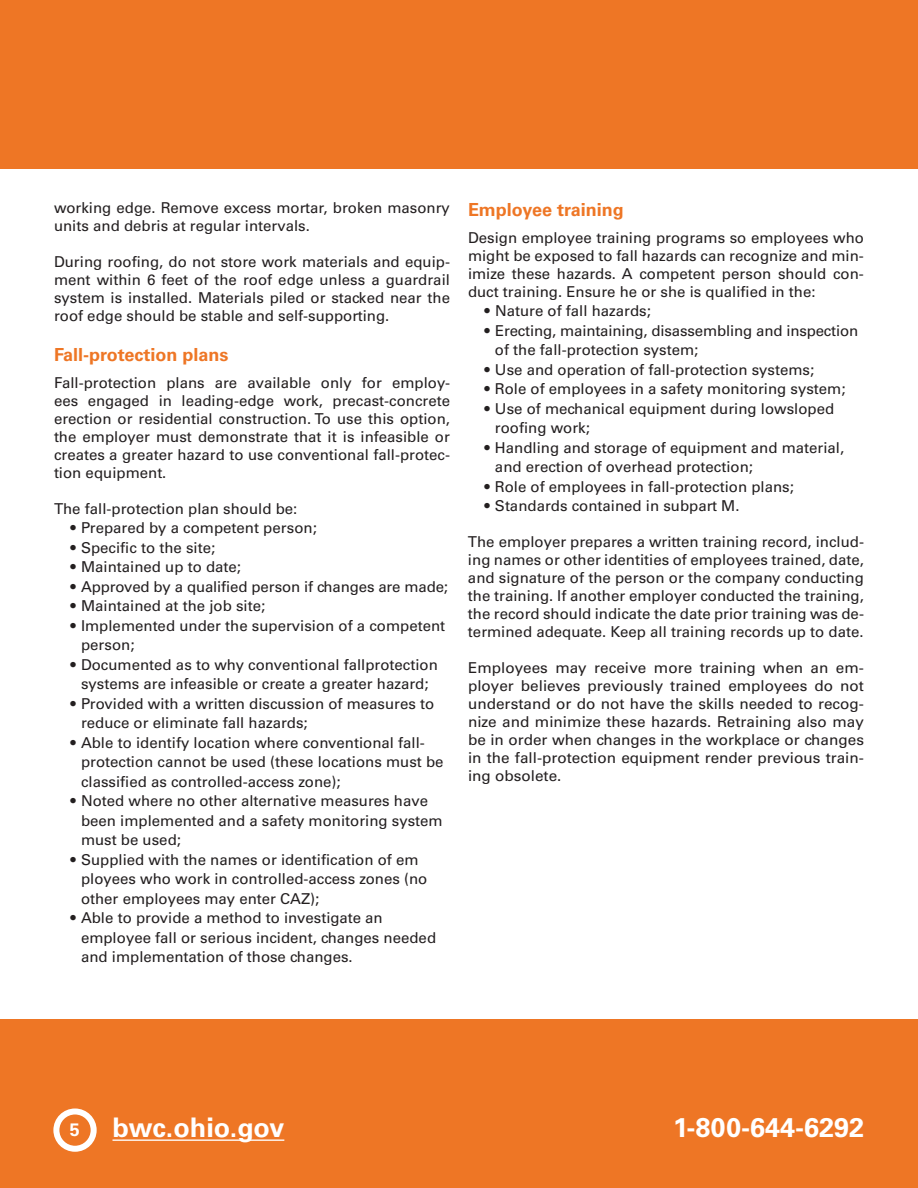
<style>
.page{position:relative;width:918px;height:1188px;background:#fff}
.page>*{position:absolute;margin:0;border:0;box-sizing:border-box;transform-origin:0 0}
.t1{font:700 27px "Univers LT Std";color:#fff}
.t2{font:700 18px "Univers LT Std";color:#ee7625}
.t3{font:15px/18px "Univers LT Std";color:#231f20}
.s1{font-size:18px}
</style>
<div class="page">
<div style="left:0;top:1020px;width:918px;height:168px;background:#ee7625"></div>
<div style="left:53px;top:1108px;width:44px;height:44px;border:6px solid #fff;border-radius:50%"></div>
<hr style="left:112px;top:1139px;width:172px;height:2px;background:#fff">
<div style="left:0;top:0;width:918px;height:168px;background:#ee7625"></div>
<p class="t3" style="left:54px;top:199px;width:397px">working edge. Remove excess mortar, broken masonry units and debris at regular intervals.</p>
<p class="t3" style="left:54px;top:253px;width:398px;text-align:justify">During roofing, do not store work materials and equip&shy;ment within 6 feet of the roof edge unless a guardrail system is installed. Materials piled or stacked near the roof edge should be stable and self-supporting.</p>
<p class="t2" style="left:54px;top:344px;width:176px">Fall-protection plans</p>
<p class="t3" style="left:54px;top:374px;width:398px;text-align:justify">Fall-protection plans are available only for employ&shy;ees engaged in leading-edge work, precast-concrete erection or residential construction. To use this option, the employer must demonstrate that it is infeasible or creates a greater hazard to use conventional fall-protec&shy;tion equipment.</p>
<p class="t3" style="left:54px;top:500px;width:245px">The fall-protection plan should be:</p>
<p class="t3" style="left:70px;top:519px;width:248px">• Prepared by a competent person;</p>
<p class="t3" style="left:70px;top:539px;width:146px">• Specific to the site;</p>
<p class="t3" style="left:70px;top:558px;width:172px">• Maintained up to date;</p>
<p class="t3" style="left:70px;top:578px;width:379px">• Approved by a qualified person if changes are made;</p>
<p class="t3" style="left:70px;top:597px;width:196px">• Maintained at the job site;</p>
<p class="t3" style="left:81px;top:616px;width:366px;line-height:19.5px;text-indent:-10px">• Implemented under the supervision of a competent person;</p>
<p class="t3" style="left:70px;top:655px;width:369px;line-height:19.5px;text-align:center">• Documented as to why conventional fallprotection systems are infeasible or create a greater hazard;</p>
<p class="t3" style="left:81px;top:694px;width:355px;line-height:19.5px;text-indent:-10px">• Provided with a written discussion of measures to reduce or eliminate fall hazards;</p>
<p class="t3" style="left:81px;top:733px;width:364px;line-height:19.5px;text-indent:-10px">• Able to identify location where conventional fall&shy;protection cannot be used (these locations must be classified as controlled-access zone);</p>
<p class="t3" style="left:81px;top:791px;width:363px;line-height:19.5px;text-indent:-10px">• Noted where no other alternative measures have been implemented and a safety monitoring system must be used;</p>
<p class="t3" style="left:81px;top:850px;width:348px;line-height:19.5px;text-indent:-10px">• Supplied with the names or identification of em ployees who work in controlled-access zones (no other employees may enter CAZ);</p>
<p class="t3" style="left:81px;top:908px;width:357px;line-height:19.5px;text-indent:-10px">• Able to provide a method to investigate an employee fall or serious incident, changes needed and implementation of those changes.</p>
<p class="t2" style="left:468px;top:199px;width:157px">Employee training</p>
<p class="t3" style="left:468px;top:228px;width:397px;text-align:justify">Design employee training programs so employees who might be exposed to fall hazards can recognize and min&shy;imize these hazards. A competent person should con&shy;duct training. Ensure he or she is qualified in the:</p>
<p class="t3" style="left:484px;top:302px;width:168px">• Nature of fall hazards;</p>
<p class="t3" style="left:495px;top:321px;width:365px;line-height:19.5px;text-indent:-10px">• Erecting, maintaining, disassembling and inspection of the fall-protection system;</p>
<p class="t3" style="left:484px;top:360px;width:331px">• Use and operation of fall-protection systems;</p>
<p class="t3" style="left:484px;top:380px;width:363px">• Role of employees in a safety monitoring system;</p>
<p class="t3" style="left:495px;top:399px;width:341px;line-height:19.5px;text-indent:-10px">• Use of mechanical equipment during lowsloped roofing work;</p>
<p class="t3" style="left:495px;top:438px;width:351px;line-height:19.5px;text-indent:-10px">• Handling and storage of equipment and material, and erection of overhead protection;</p>
<p class="t3" style="left:484px;top:477px;width:311px">• Role of employees in fall-protection plans;</p>
<p class="t3" style="left:484px;top:497px;width:257px">• Standards contained in subpart M.</p>
<p class="t3" style="left:468px;top:533px;width:398px;text-align:justify">The employer prepares a written training record, includ&shy;ing names or other identities of employees trained, date, and signature of the person or the company conducting the training. If another employer conducted the training, the record should indicate the date prior training was de&shy;termined adequate. Keep all training records up to date.</p>
<p class="t3" style="left:468px;top:659px;width:398px;text-align:justify">Employees may receive more training when an em&shy;ployer believes previously trained employees do not understand or do not have the skills needed to recog&shy;nize and minimize these hazards. Retraining also may be in order when changes in the workplace or changes in the fall-protection equipment render previous train&shy;ing obsolete.</p>
<h1 class="t1" style="left:70px;top:1112px;width:216px"><span class="s1">5</span> bwc.ohio.gov</h1>
<h1 class="t1" style="left:673px;top:1112px;width:193px">1-800-644-6292</h1>
</div>
